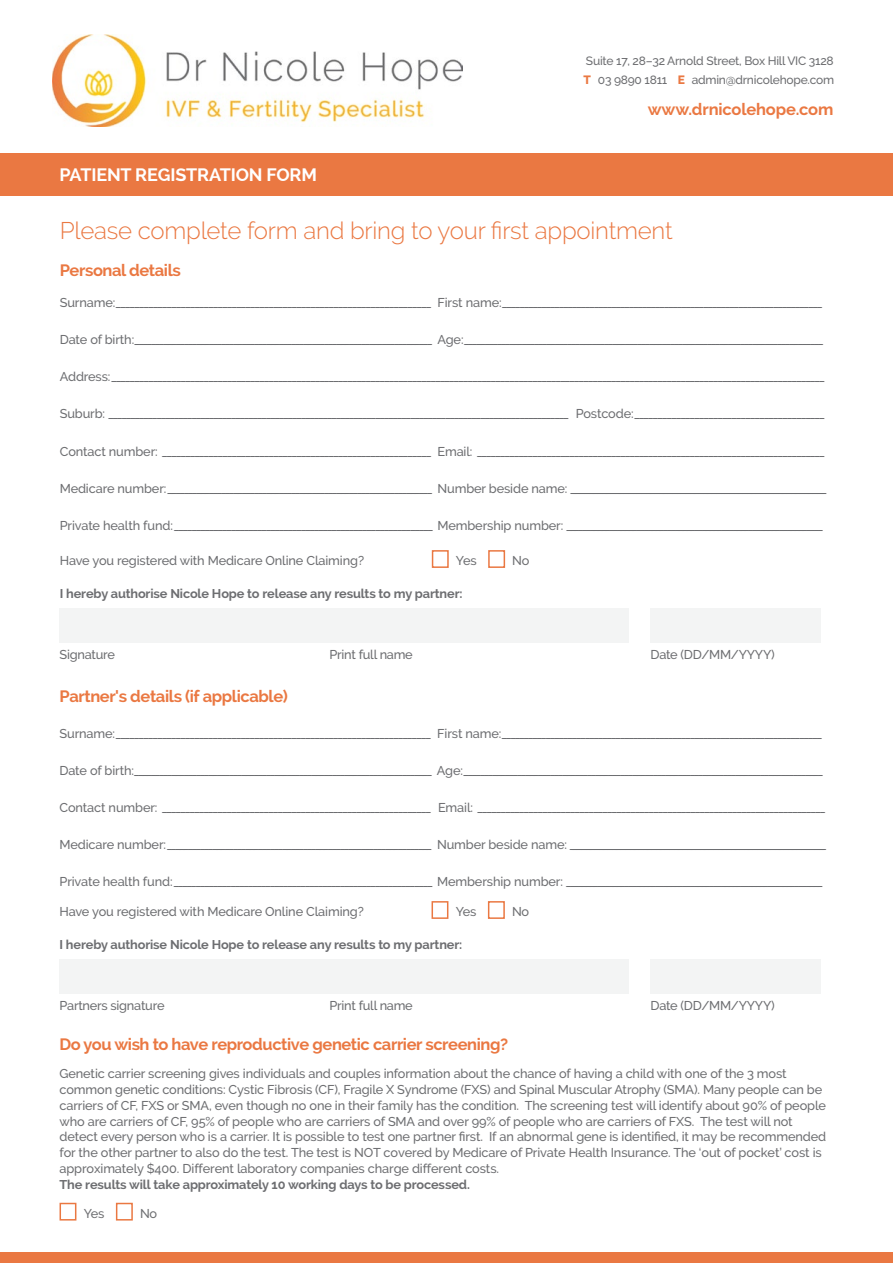
<style>
.page{position:relative;width:893px;height:1263px;background:#fff}
.page>*{position:absolute;margin:0;border:0;box-sizing:border-box;transform-origin:0 0}
.t1{font:300 24px "Raleway";letter-spacing:-.01em;color:#ea7842}
.t2{font:700 18px "Raleway";letter-spacing:-.01em;color:#fff}
.t3{font:700 16.5px "Raleway";letter-spacing:-.025em;color:#ea7842}
.t4{font:500 12.75px/15.8px "Raleway";letter-spacing:-.01em;color:#6d6e71}
.t5{font:700 12.75px "Raleway";letter-spacing:-.01em;color:#6d6e71}
.t6{font:500 12px/19.2px "Raleway";letter-spacing:-.02em;color:#6d6e71}
.s1{font-weight:800;color:#ea7842}
.s2{font-weight:700}
</style>
<div class="page">
<div style="left:651px;top:608px;width:170px;height:34px;background:#f3f4f4"></div>
<div style="left:60px;top:608px;width:569px;height:34px;background:#f3f4f4"></div>
<div style="left:651px;top:959px;width:170px;height:34px;background:#f3f4f4"></div>
<div style="left:60px;top:959px;width:569px;height:34px;background:#f3f4f4"></div>
<div style="left:0;top:1252px;width:893px;height:11px;background:#ea7842"></div>
<img style="left:53px;top:35px;width:410px;height:92px">
<div style="left:0;top:153px;width:893px;height:43px;background:#ea7842"></div>
<div style="left:432px;top:550px;width:17px;height:18px;border:2px solid #ea7842"></div>
<div style="left:488px;top:550px;width:17px;height:18px;border:2px solid #ea7842"></div>
<div style="left:432px;top:901px;width:16px;height:18px;border:2px solid #ea7842"></div>
<div style="left:488px;top:901px;width:17px;height:18px;border:2px solid #ea7842"></div>
<div style="left:60px;top:1203px;width:16px;height:17px;border:2px solid #ea7842"></div>
<div style="left:116px;top:1203px;width:17px;height:17px;border:2px solid #ea7842"></div>
<p class="t2" style="left:60px;top:164px;width:259px">PATIENT REGISTRATION FORM</p>
<p class="t6" style="left:584px;top:51px;width:252px">Suite 17, 28–32 Arnold Street, Box Hill VIC 3128<br><span class="s1">T</span> 03 9890 1811 <span class="s1">E</span> admin@drnicolehope.com</p>
<p class="t3" style="left:648px;top:100px;width:187px">www.drnicolehope.com</p>
<h1 class="t1" style="left:60px;top:217px;width:614px">Please complete form and bring to your first appointment</h1>
<h1 class="t3" style="left:60px;top:261px;width:123px">Personal details</h1>
<p class="t4" style="left:60px;top:295px;width:764px">Surname:____________________________________________________________________ First name:_________________________________________________________________________</p>
<p class="t4" style="left:60px;top:332px;width:766px">D a t e o f b i r t h :________________________________________________________________________ A g e : _______________________________________________________________________________________</p>
<p class="t4" style="left:60px;top:369px;width:767px">Address: __________________________________________________________________________________________________________________________________________________________</p>
<p class="t4" style="left:60px;top:406px;width:767px">Suburb: _________________________________________________________________________________________________________ Postcode: _________________________________________</p>
<p class="t4" style="left:60px;top:443px;width:767px">Contact number: __________________________________________________________ Email: ___________________________________________________________________________</p>
<p class="t4" style="left:60px;top:480px;width:769px">M e d i c a r e n u m b e r : ________________________________________________________________ N u m b e r b e s i d e n a m e : __________________________________________________________________________________________________</p>
<p class="t4" style="left:60px;top:517px;width:765px">Private health fund: ___________________________________________________________ Membership number: __________________________________________________________________</p>
<p class="t4" style="left:60px;top:552px;width:306px">Have you registered with Medicare Online Claiming?</p>
<p class="t4" style="left:456px;top:552px;width:22px">Yes</p>
<p class="t4" style="left:512px;top:552px;width:19px">No</p>
<p class="t5" style="left:60px;top:587px;width:404px">I hereby authorise Nicole Hope to release any results to my partner:</p>
<p class="t4" style="left:60px;top:647px;width:57px">Signature</p>
<p class="t4" style="left:330px;top:647px;width:85px">Print full name</p>
<p class="t4" style="left:651px;top:647px;width:126px">Date (DD/MM/YYYY)</p>
<p class="t3" style="left:60px;top:686px;width:230px">Partner's details (if applicable)</p>
<p class="t4" style="left:60px;top:725px;width:765px">Surname:____________________________________________________________________ First name:_________________________________________________________________________</p>
<p class="t4" style="left:60px;top:762px;width:765px">D a t e o f b i r t h :________________________________________________________________________ Ag e : _______________________________________________________________________________________</p>
<p class="t4" style="left:60px;top:799px;width:768px">Contact number: __________________________________________________________ Email: ___________________________________________________________________________</p>
<p class="t4" style="left:60px;top:836px;width:769px">M e d i c a r e n u m b e r : ________________________________________________________________ N u m b e r b e s i d e n a m e : __________________________________________________________________________________________________</p>
<p class="t4" style="left:60px;top:874px;width:765px">Private health fund: ___________________________________________________________ Membership number: __________________________________________________________________</p>
<p class="t4" style="left:60px;top:903px;width:306px">Have you registered with Medicare Online Claiming?</p>
<p class="t4" style="left:456px;top:903px;width:22px">Yes</p>
<p class="t4" style="left:512px;top:903px;width:19px">No</p>
<p class="t5" style="left:60px;top:938px;width:404px">I hereby authorise Nicole Hope to release any results to my partner:</p>
<p class="t4" style="left:60px;top:998px;width:107px">Partners signature</p>
<p class="t4" style="left:330px;top:998px;width:85px">Print full name</p>
<p class="t4" style="left:651px;top:998px;width:126px">Date (DD/MM/YYYY)</p>
<p class="t3" style="left:60px;top:1035px;width:450px">Do you wish to have reproductive genetic carrier screening?</p>
<p class="t4" style="left:60px;top:1066px;width:768px">Genetic carrier screening gives individuals and couples information about the chance of having a child with one of the 3 most common genetic conditions: Cystic Fibrosis (CF), Fragile X Syndrome (FXS) and Spinal Muscular Atrophy (SMA). Many people can be carriers of CF, FXS or SMA, even though no one in their family has the condition. The screening test will identify about 90% of people who are carriers of CF, 95% of people who are carriers of SMA and over 99% of people who are carriers of FXS. The test will not detect every person who is a carrier. It is possible to test one partner first. If an abnormal gene is identified, it may be recommended for the other partner to also do the test. The test is NOT covered by Medicare of Private Health Insurance. The ‘out of pocket’ cost is approximately $400. Different laboratory companies charge different costs.<br><span class="s2">The results will take approximately 10 working days to be processed.</span></p>
<p class="t4" style="left:84px;top:1205px;width:22px">Yes</p>
<p class="t4" style="left:140px;top:1205px;width:19px">No</p>
</div>
